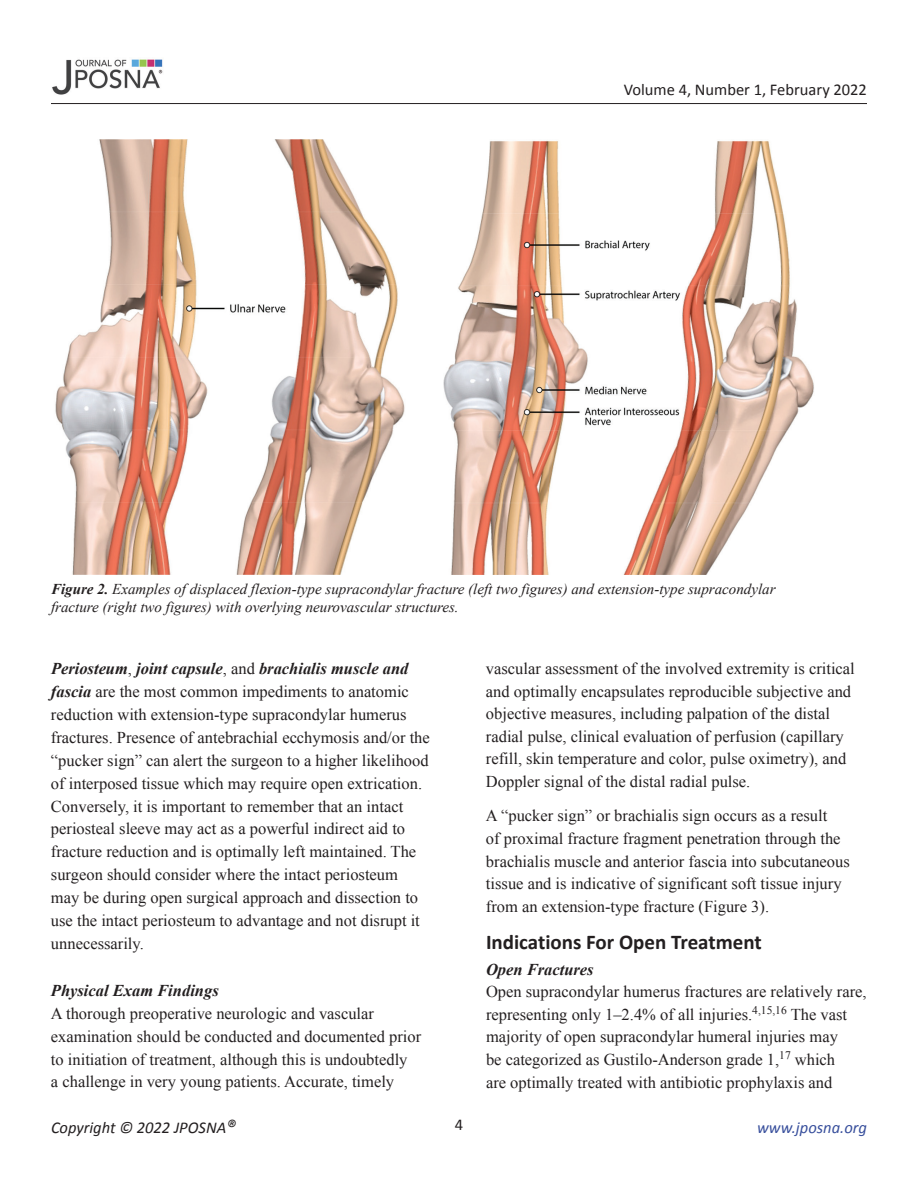
<style>
.page{position:relative;width:918px;height:1188px;background:#fff}
.page>*{position:absolute;margin:0;border:0;box-sizing:border-box;transform-origin:0 0}
.t1{font:700 21px "Calibri";color:#231f20}
.t2{font:16.5px/23px "Times New Roman";color:#231f20}
.t3{font:italic 700 16.5px "Times New Roman";color:#231f20}
.t4{font:16.5px "Calibri";color:#231f20}
.t5{font:italic 16.5px "Calibri";color:#231f20}
.t6{font:italic 16.5px "Calibri";color:#384f9c}
.t7{font:italic 15px/18px "Times New Roman";color:#231f20}
.s1{font-weight:700}
.s2{font-weight:700;font-style:italic}
.s3{font-size:19.5px}
</style>
<div class="page">
<hr style="left:51px;top:103px;width:816px;height:1px;background:#231f20">
<img style="left:52px;top:59px;width:111px;height:36px">
<img style="left:55px;top:140px;width:759px;height:434px">
<p class="t4" style="left:624px;top:79px;width:245px">Volume 4, Number 1, February 2022</p>
<p class="t7" style="left:51px;top:580px;width:726px"><span class="s1">Figure 2.</span> Examples of displaced flexion-type supracondylar fracture (left two figures) and extension-type supracondylar fracture (right two figures) with overlying neurovascular structures.</p>
<p class="t2" style="left:51px;top:657px;width:380px"><span class="s2">Periosteum</span>, <span class="s2">joint capsule</span>, and <span class="s2">brachialis muscle and fascia</span> are the most common impediments to anatomic reduction with extension-type supracondylar humerus fractures. Presence of antebrachial ecchymosis and/or the “pucker sign” can alert the surgeon to a higher likelihood of interposed tissue which may require open extrication.<br>Conversely, it is important to remember that an intact periosteal sleeve may act as a powerful indirect aid to fracture reduction and is optimally left maintained. The surgeon should consider where the intact periosteum may be during open surgical approach and dissection to use the intact periosteum to advantage and not disrupt it unnecessarily.</p>
<p class="t3" style="left:51px;top:979px;width:169px">Physical Exam Findings</p>
<p class="t2" style="left:51px;top:1002px;width:372px">A thorough preoperative neurologic and vascular examination should be conducted and documented prior to initiation of treatment, although this is undoubtedly<br>a challenge in very young patients. Accurate, timely</p>
<p class="t2" style="left:486px;top:657px;width:370px;line-height:22.5px">vascular assessment of the involved extremity is critical and optimally encapsulates reproducible subjective and objective measures, including palpation of the distal radial pulse, clinical evaluation of perfusion (capillary refill, skin temperature and color, pulse oximetry), and Doppler signal of the distal radial pulse.</p>
<p class="t2" style="left:486px;top:804px;width:365px;line-height:22.5px">A “pucker sign” or brachialis sign occurs as a result<br>of proximal fracture fragment penetration through the brachialis muscle and anterior fascia into subcutaneous tissue and is indicative of significant soft tissue injury from an extension-type fracture (Figure 3).</p>
<p class="t1" style="left:486px;top:929px;width:277px">Indications For Open Treatment</p>
<p class="t3" style="left:486px;top:958px;width:109px">Open Fractures</p>
<p class="t2" style="left:486px;top:980px;width:382px;line-height:22.5px">Open supracondylar humerus fractures are relatively rare, representing only 1–2.4% of all injuries.<sup>4,15,16</sup> The vast majority of open supracondylar humeral injuries may<br>be categorized as Gustilo-Anderson grade 1,<sup>17</sup> which<br>are optimally treated with antibiotic prophylaxis and</p>
<p class="t5" style="left:51px;top:1116px;width:187px">Copyright © 2022 JPOSNA<span class="s3">®</span></p>
<p class="t4" style="left:455px;top:1114px;width:10px">4</p>
<p class="t6" style="left:757px;top:1116px;width:111px">www.jposna.org</p>
</div>
